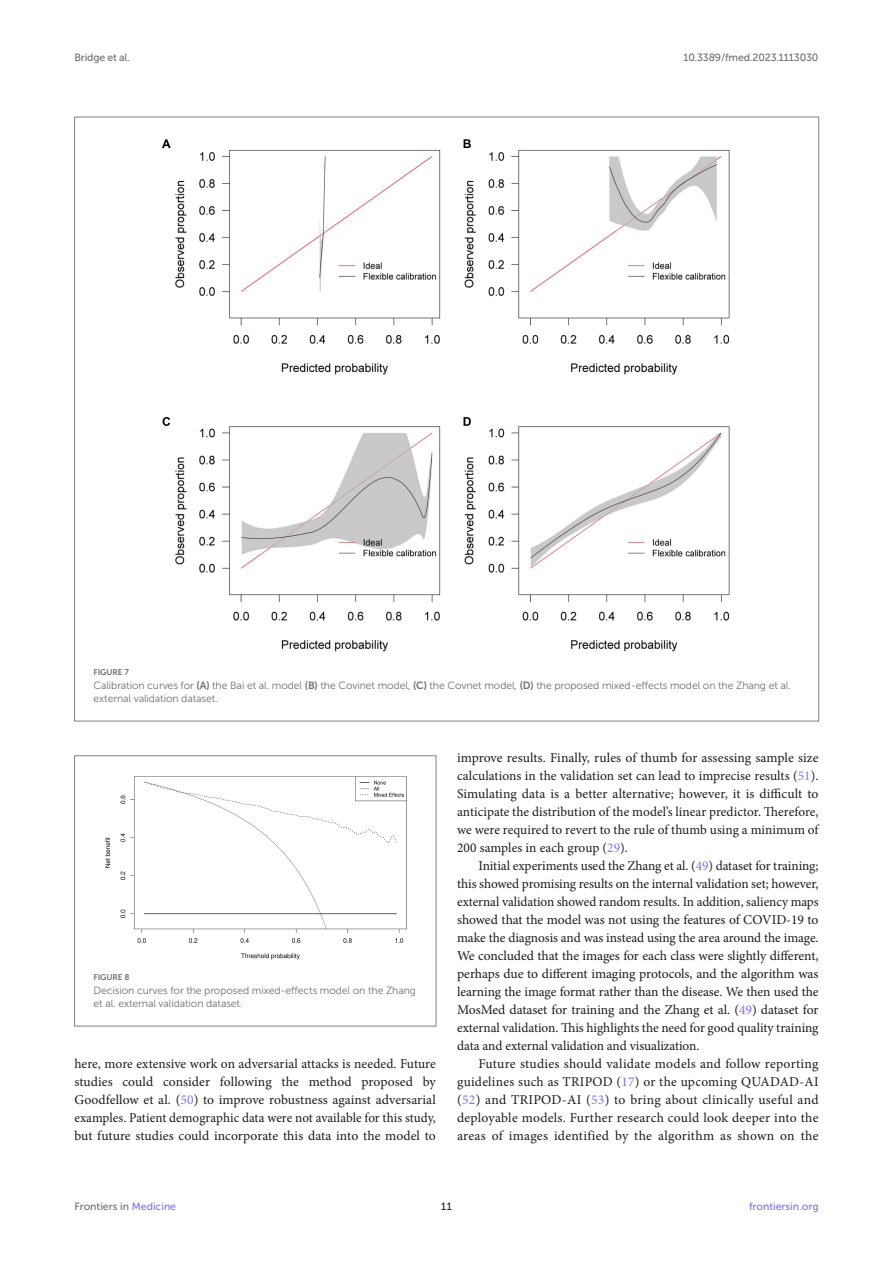
<style>
.page{position:relative;width:893px;height:1263px;background:#fff}
.page>*{position:absolute;margin:0;border:0;box-sizing:border-box;transform-origin:0 0}
.TEXT{font:13.5px/18px "Minion Pro";letter-spacing:.005em;color:#1b1c1b;text-align:justify}
.FIG_LEG{font:10.5px/13.5px "Museo Sans 300";letter-spacing:-.01em;color:#706f70}
.t1{font:10.5px "Museo Sans 500";letter-spacing:-.015em;color:#706f70}
.t2{font:10.5px "Museo Sans 500";color:#856df0}
.t3{font:10.5px "Museo Sans 500";color:#1b1c1b}
.FIG_HD{font:8.25px "Museo Sans 700";letter-spacing:-.01em;color:#706f70}
.s1{font-family:"Museo Sans 700"}
.s2{color:#856df0}
</style>
<div class="page">
<img style="left:162px;top:139px;width:568px;height:513px">
<img style="left:105px;top:776px;width:302px;height:184px">
<div style="left:74px;top:755px;width:362px;height:271px;border:1px solid #808285"></div>
<p class="t1" style="left:74px;top:51px;width:57px">Bridge et al.</p>
<p class="t1" style="left:683px;top:51px;width:137px">10.3389/fmed.2023.1113030</p>
<p class="FIG_HD" style="left:94px;top:668px;width:37px">FIGURE 7</p>
<p class="FIG_LEG" style="left:94px;top:678px;width:699px">Calibration curves for <span class="s1">(A)</span> the Bai et al. model <span class="s1">(B)</span> the Covinet model, <span class="s1">(C)</span> the Covnet model, <span class="s1">(D)</span> the proposed mixed-effects model on the Zhang et al. external validation dataset.</p>
<p class="FIG_HD" style="left:94px;top:973px;width:37px">FIGURE 8</p>
<p class="FIG_LEG" style="left:94px;top:983px;width:324px">Decision curves for the proposed mixed-effects model on the Zhang et al. external validation dataset.</p>
<p class="TEXT" style="left:74px;top:1055px;width:363px">here, more extensive work on adversarial attacks is needed. Future studies could consider following the method proposed by Goodfellow et al. (<span class="s2">50</span>) to improve robustness against adversarial examples. Patient demographic data were not available for this study, but future studies could incorporate this data into the model to</p>
<p class="TEXT" style="left:457px;top:749px;width:363px">improve results. Finally, rules of thumb for assessing sample size calculations in the validation set can lead to imprecise results (<span class="s2">51</span>).<br>Simulating data is a better alternative; however, it is difficult to anticipate the distribution of the model’s linear predictor. Therefore, we were required to revert to the rule of thumb using a minimum of 200 samples in each group (<span class="s2">29</span>).</p>
<p class="TEXT" style="left:457px;top:857px;width:363px;text-indent:21px">Initial experiments used the Zhang et al. (<span class="s2">49</span>) dataset for training; this showed promising results on the internal validation set; however, external validation showed random results. In addition, saliency maps showed that the model was not using the features of COVID-19 to make the diagnosis and was instead using the area around the image.<br>We concluded that the images for each class were slightly different, perhaps due to different imaging protocols, and the algorithm was learning the image format rather than the disease. We then used the MosMed dataset for training and the Zhang et al. (<span class="s2">49</span>) dataset for external validation. This highlights the need for good quality training data and external validation and visualization.</p>
<p class="TEXT" style="left:457px;top:1055px;width:363px;text-indent:21px">Future studies should validate models and follow reporting guidelines such as TRIPOD (<span class="s2">17</span>) or the upcoming QUADAD-AI (<span class="s2">52</span>) and TRIPOD-AI (<span class="s2">53</span>) to bring about clinically useful and deployable models. Further research could look deeper into the areas of images identified by the algorithm as shown on the</p>
<p class="t1" style="left:74px;top:1200px;width:103px">Frontiers in <span class="s2">Medicine</span></p>
<p class="t3" style="left:441px;top:1200px;width:12px">11</p>
<p class="t2" style="left:749px;top:1200px;width:71px">frontiersin.org</p>
</div>
